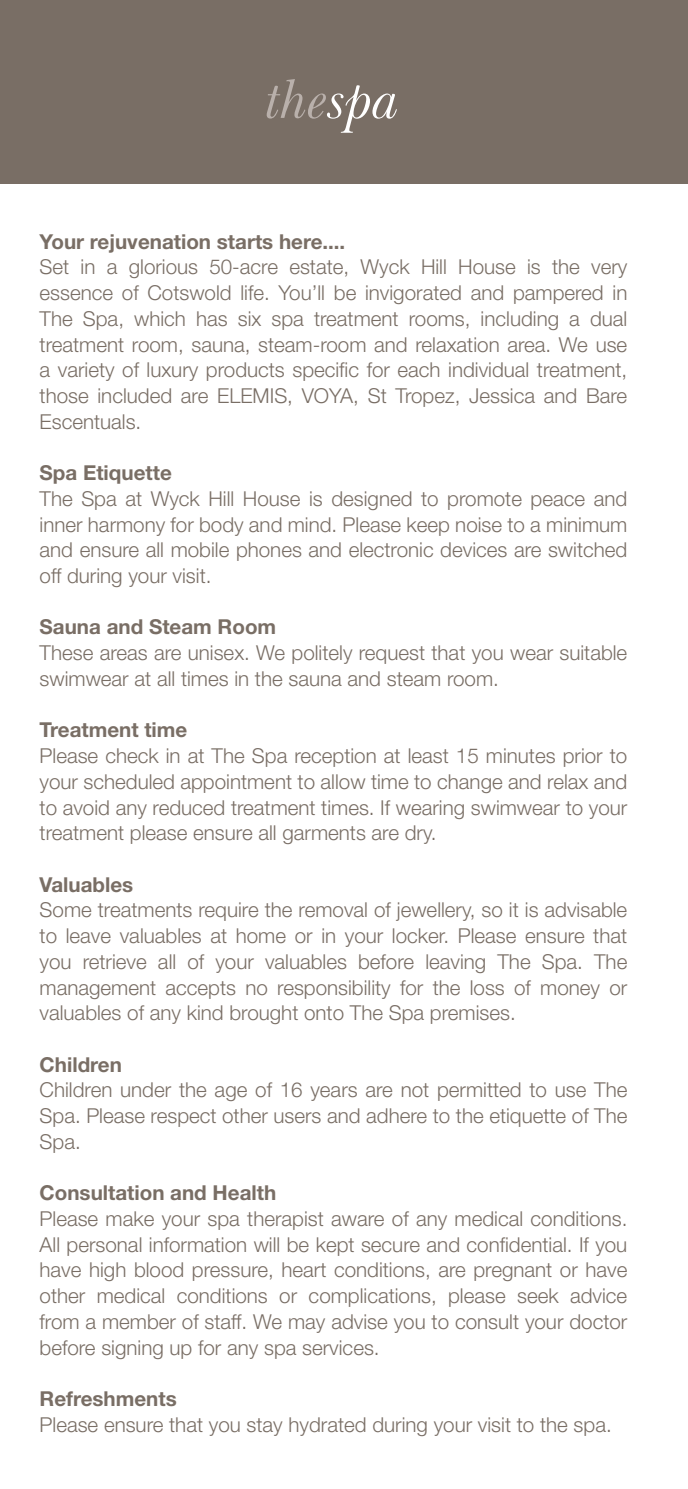
<style>
.page{position:relative;width:688px;height:1489px;background:#fff}
.page>*{position:absolute;margin:0;border:0;box-sizing:border-box;transform-origin:0 0}
.t1{font:italic 54px "Baskerville BT";color:#b9b0ab}
.t2{font:300 20.5px/25.8px "Helvetica Neue";color:#796e65;text-align:justify}
.t3{font:700 20.5px "Helvetica Neue";color:#796e65}
.s1{color:#fff}
</style>
<div class="page">
<div style="left:0;top:0;width:687px;height:183px;background:#796e65"></div>
<h1 class="t1" style="left:266px;top:67px;width:135px">the<span class="s1">spa</span></h1>
<p class="t3" style="left:40px;top:229px;width:307px">Your rejuvenation starts here....</p>
<p class="t2" style="left:40px;top:254px;width:589px">Set in a glorious 50-acre estate, Wyck Hill House is the very essence of Cotswold life. You’ll be invigorated and pampered in The Spa, which has six spa treatment rooms, including a dual treatment room, sauna, steam-room and relaxation area. We use a variety of luxury products specific for each individual treatment, those included are ElEMiS, VOYA, St Tropez, Jessica and Bare Escentuals.</p>
<p class="t3" style="left:40px;top:460px;width:134px">Spa Etiquette</p>
<p class="t2" style="left:40px;top:485px;width:589px">The Spa at Wyck Hill House is designed to promote peace and inner harmony for body and mind. Please keep noise to a minimum and ensure all mobile phones and electronic devices are switched off during your visit.</p>
<p class="t3" style="left:40px;top:614px;width:238px">Sauna and Steam Room</p>
<p class="t2" style="left:40px;top:639px;width:589px">These areas are unisex. We politely request that you wear suitable swimwear at all times in the sauna and steam room.</p>
<p class="t3" style="left:40px;top:717px;width:149px">Treatment time</p>
<p class="t2" style="left:40px;top:742px;width:589px">Please check in at The Spa reception at least 15 minutes prior to your scheduled appointment to allow time to change and relax and to avoid any reduced treatment times. if wearing swimwear to your treatment please ensure all garments are dry.</p>
<p class="t3" style="left:40px;top:871px;width:95px">Valuables</p>
<p class="t2" style="left:40px;top:896px;width:589px">Some treatments require the removal of jewellery, so it is advisable to leave valuables at home or in your locker. Please ensure that you retrieve all of your valuables before leaving The Spa. The management accepts no responsibility for the loss of money or valuables of any kind brought onto The Spa premises.</p>
<p class="t3" style="left:40px;top:1051px;width:84px">Children</p>
<p class="t2" style="left:40px;top:1076px;width:589px">Children under the age of 16 years are not permitted to use The Spa. Please respect other users and adhere to the etiquette of The Spa.</p>
<p class="t3" style="left:40px;top:1180px;width:238px">Consultation and Health</p>
<p class="t2" style="left:40px;top:1205px;width:589px">Please make your spa therapist aware of any medical conditions.<br>All personal information will be kept secure and confidential. if you have high blood pressure, heart conditions, are pregnant or have other medical conditions or complications, please seek advice from a member of staff. We may advise you to consult your doctor before signing up for any spa services.</p>
<p class="t3" style="left:40px;top:1385px;width:139px">Refreshments</p>
<p class="t2" style="left:40px;top:1410px;width:573px">Please ensure that you stay hydrated during your visit to the spa.</p>
</div>
